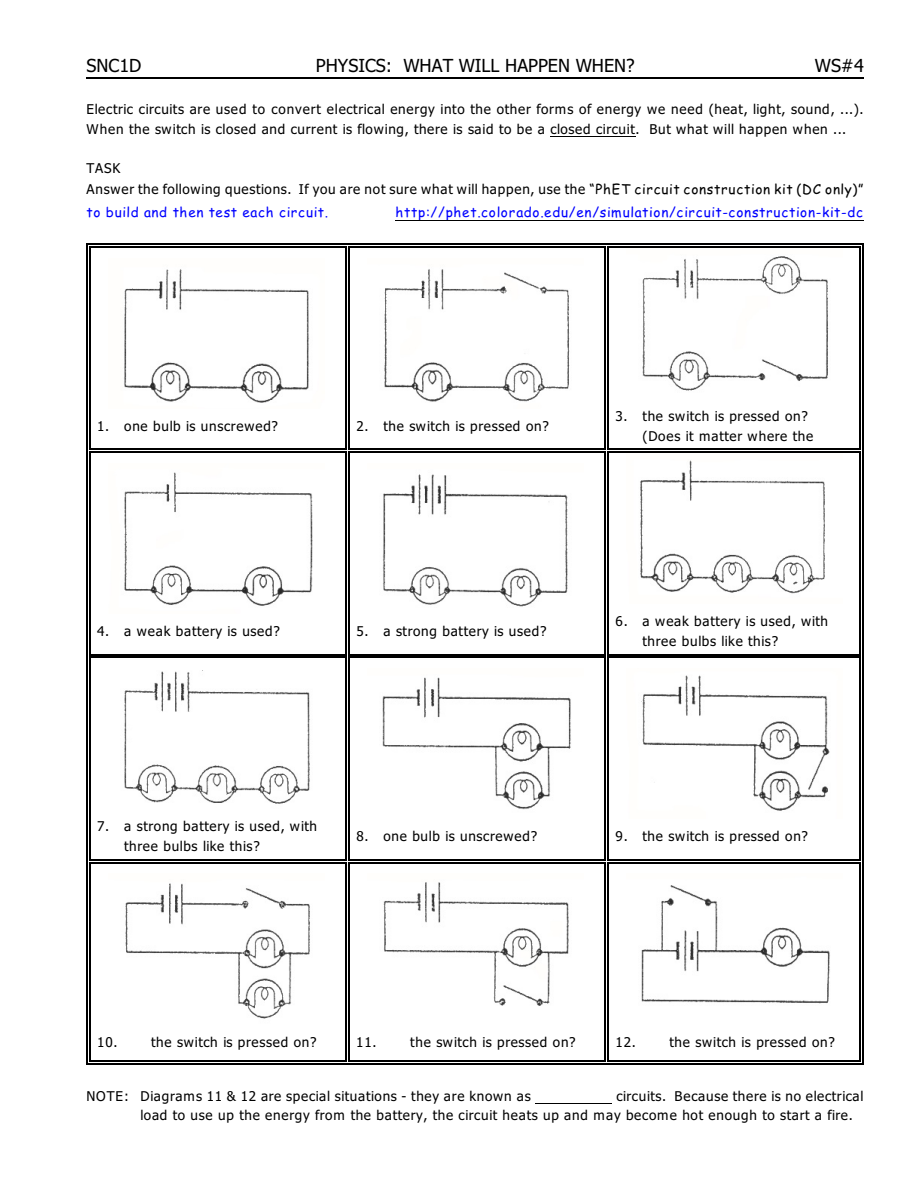
<style>
.page{position:relative;width:918px;height:1188px;background:#fff}
.page>*{position:absolute;margin:0;border:0;box-sizing:border-box;transform-origin:0 0}
.t1{font:18px "Tahoma";letter-spacing:.005em;color:#000}
.t2{font:13.5px/19.6px "Tahoma";letter-spacing:.05em;color:#000}
.t3{font:13.5px "Comic Sans MS";letter-spacing:.05em;color:#00f}
.s1{font-family:"Comic Sans MS"}
</style>
<div class="page">
<hr style="left:89px;top:246px;width:2px;height:203px;background:#000">
<hr style="left:89px;top:246px;width:256px;height:2px;background:#000">
<hr style="left:86px;top:244px;width:2px;height:205px;background:#000">
<hr style="left:86px;top:244px;width:259px;height:1px;background:#000">
<hr style="left:348px;top:246px;width:2px;height:203px;background:#000">
<hr style="left:348px;top:246px;width:257px;height:2px;background:#000">
<hr style="left:346px;top:246px;width:1px;height:203px;background:#000">
<hr style="left:346px;top:244px;width:259px;height:1px;background:#000">
<hr style="left:608px;top:246px;width:1px;height:203px;background:#000">
<hr style="left:860px;top:246px;width:1px;height:203px;background:#000">
<hr style="left:608px;top:246px;width:253px;height:2px;background:#000">
<hr style="left:605px;top:246px;width:1px;height:203px;background:#000">
<hr style="left:863px;top:244px;width:1px;height:205px;background:#000">
<hr style="left:605px;top:244px;width:259px;height:1px;background:#000">
<hr style="left:89px;top:452px;width:2px;height:202px;background:#000">
<hr style="left:89px;top:452px;width:256px;height:1px;background:#000">
<hr style="left:86px;top:449px;width:2px;height:205px;background:#000">
<hr style="left:89px;top:449px;width:256px;height:1px;background:#000">
<hr style="left:348px;top:452px;width:2px;height:202px;background:#000">
<hr style="left:348px;top:452px;width:257px;height:1px;background:#000">
<hr style="left:346px;top:452px;width:1px;height:202px;background:#000">
<hr style="left:348px;top:449px;width:257px;height:1px;background:#000">
<hr style="left:608px;top:452px;width:1px;height:202px;background:#000">
<hr style="left:860px;top:452px;width:1px;height:202px;background:#000">
<hr style="left:608px;top:452px;width:253px;height:1px;background:#000">
<hr style="left:605px;top:452px;width:1px;height:202px;background:#000">
<hr style="left:863px;top:449px;width:1px;height:205px;background:#000">
<hr style="left:608px;top:449px;width:253px;height:1px;background:#000">
<hr style="left:89px;top:657px;width:2px;height:202px;background:#000">
<hr style="left:89px;top:657px;width:256px;height:1px;background:#000">
<hr style="left:86px;top:654px;width:2px;height:205px;background:#000">
<hr style="left:89px;top:654px;width:256px;height:1px;background:#000">
<hr style="left:348px;top:657px;width:2px;height:202px;background:#000">
<hr style="left:348px;top:657px;width:257px;height:1px;background:#000">
<hr style="left:346px;top:657px;width:1px;height:202px;background:#000">
<hr style="left:348px;top:654px;width:257px;height:1px;background:#000">
<hr style="left:608px;top:657px;width:1px;height:202px;background:#000">
<hr style="left:860px;top:657px;width:1px;height:202px;background:#000">
<hr style="left:608px;top:657px;width:253px;height:1px;background:#000">
<hr style="left:605px;top:657px;width:1px;height:202px;background:#000">
<hr style="left:863px;top:654px;width:1px;height:205px;background:#000">
<hr style="left:608px;top:654px;width:253px;height:1px;background:#000">
<hr style="left:89px;top:862px;width:2px;height:199px;background:#000">
<hr style="left:89px;top:862px;width:256px;height:1px;background:#000">
<hr style="left:89px;top:1060px;width:256px;height:1px;background:#000">
<hr style="left:86px;top:859px;width:2px;height:205px;background:#000">
<hr style="left:89px;top:859px;width:256px;height:1px;background:#000">
<hr style="left:86px;top:1063px;width:259px;height:1px;background:#000">
<hr style="left:348px;top:862px;width:2px;height:199px;background:#000">
<hr style="left:348px;top:862px;width:257px;height:1px;background:#000">
<hr style="left:348px;top:1060px;width:257px;height:1px;background:#000">
<hr style="left:346px;top:862px;width:1px;height:199px;background:#000">
<hr style="left:348px;top:859px;width:257px;height:1px;background:#000">
<hr style="left:346px;top:1063px;width:259px;height:1px;background:#000">
<hr style="left:608px;top:862px;width:1px;height:199px;background:#000">
<hr style="left:860px;top:862px;width:1px;height:199px;background:#000">
<hr style="left:608px;top:862px;width:253px;height:1px;background:#000">
<hr style="left:608px;top:1060px;width:253px;height:1px;background:#000">
<hr style="left:605px;top:862px;width:1px;height:199px;background:#000">
<hr style="left:863px;top:859px;width:1px;height:205px;background:#000">
<hr style="left:608px;top:859px;width:253px;height:1px;background:#000">
<hr style="left:605px;top:1063px;width:259px;height:1px;background:#000">
<img style="left:384px;top:269px;width:186px;height:133px">
<img style="left:124px;top:269px;width:185px;height:134px">
<img style="left:642px;top:256px;width:187px;height:135px">
<img style="left:124px;top:472px;width:189px;height:134px">
<img style="left:383px;top:474px;width:185px;height:133px">
<img style="left:640px;top:460px;width:185px;height:134px">
<img style="left:124px;top:670px;width:186px;height:134px">
<img style="left:382px;top:677px;width:189px;height:133px">
<img style="left:641px;top:675px;width:189px;height:136px">
<img style="left:125px;top:883px;width:185px;height:136px">
<img style="left:383px;top:882px;width:186px;height:124px">
<img style="left:641px;top:885px;width:189px;height:119px">
<hr style="left:550px;top:136px;width:85px;height:1px;background:#000">
<hr style="left:395px;top:220px;width:469px;height:1px;background:#000">
<hr style="left:536px;top:1103px;width:76px;height:1px;background:#000">
<hr style="left:86px;top:78px;width:778px;height:1px;background:#000">
<h1 class="t1" style="left:86px;top:58px;width:57px">SNC1D</h1>
<h1 class="t1" style="left:316px;top:58px;width:321px">PHYSICS: WHAT WILL HAPPEN WHEN?</h1>
<h1 class="t1" style="left:815px;top:58px;width:51px">WS#4</h1>
<p class="t2" style="left:86px;top:100px;width:779px">Electric circuits are used to convert electrical energy into the other forms of energy we need (heat, light, sound, ...).<br>When the switch is closed and current is flowing, there is said to be a closed circuit. But what will happen when ...</p>
<p class="t2" style="left:86px;top:159px;width:779px;line-height:21.3px">TASK<br>Answer the following questions. If you are not sure what will happen, use the <span class="s1">“PhET circuit construction kit (DC only)”</span></p>
<p class="t3" style="left:86px;top:207px;width:243px">to build and then test each circuit.</p>
<p class="t3" style="left:395px;top:207px;width:469px">http://phet.colorado.edu/en/simulation/circuit-construction-kit-dc</p>
<p class="t2" style="left:97px;top:417px;width:182px">1. one bulb is unscrewed?</p>
<p class="t2" style="left:356px;top:417px;width:194px">2. the switch is pressed on?</p>
<p class="t2" style="left:643px;top:407px;width:172px;text-indent:-27px">3. the switch is pressed on? (Does it matter where the</p>
<p class="t2" style="left:97px;top:623px;width:184px">4. a weak battery is used?</p>
<p class="t2" style="left:356px;top:623px;width:191px">5. a strong battery is used?</p>
<p class="t2" style="left:643px;top:613px;width:187px;text-indent:-27px">6. a weak battery is used, with three bulbs like this?</p>
<p class="t2" style="left:124px;top:818px;width:194px;text-indent:-27px">7. a strong battery is used, with three bulbs like this?</p>
<p class="t2" style="left:356px;top:828px;width:182px">8. one bulb is unscrewed?</p>
<p class="t2" style="left:616px;top:828px;width:194px">9. the switch is pressed on?</p>
<p class="t2" style="left:97px;top:1033px;width:22px">10.</p>
<p class="t2" style="left:151px;top:1033px;width:167px">the switch is pressed on?</p>
<p class="t2" style="left:356px;top:1033px;width:22px">11.</p>
<p class="t2" style="left:410px;top:1033px;width:167px">the switch is pressed on?</p>
<p class="t2" style="left:616px;top:1033px;width:22px">12.</p>
<p class="t2" style="left:670px;top:1033px;width:167px">the switch is pressed on?</p>
<p class="t2" style="left:86px;top:1087px;width:446px">NOTE: Diagrams 11 &amp; 12 are special situations - they are known as</p>
<p class="t2" style="left:140px;top:1087px;width:725px;text-indent:476px">circuits. Because there is no electrical load to use up the energy from the battery, the circuit heats up and may become hot enough to start a fire.</p>
</div>
